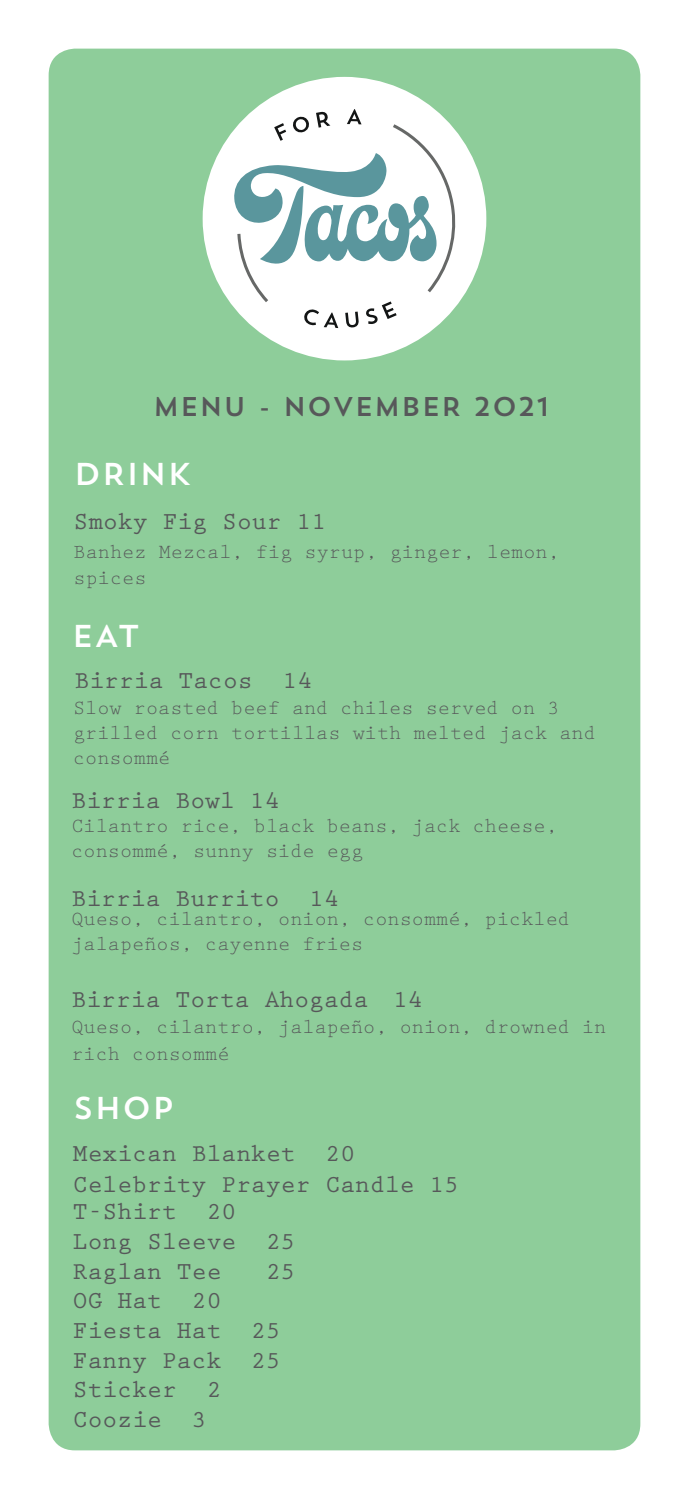
<style>
.page{position:relative;width:689px;height:1499px;background:#fff}
.page>*{position:absolute;margin:0;border:0;box-sizing:border-box;transform-origin:0 0}
.t1{font:31.5px "Trend Sans One";color:#fff}
.t2{font:27px "Trend Sans One";color:#57585a}
.t3{font:700 24.75px/29.7px "Prestige Elite Std";color:#57585a}
.t4{font:20.25px/25px "Prestige Elite Std";color:#57585a}
</style>
<div class="page">
<div style="left:49px;top:49px;width:591px;height:1401px;background:#8ecd9a;border-radius:26px"></div>
<div style="left:202px;top:77px;width:284px;height:283px;background:#fff;border-radius:50%"></div>
<svg style="left:233px;top:109px;width:223px;height:219px"></svg>
<p class="t2" style="left:153px;top:389px;width:399px">MENU - NOVEMBER 2021</p>
<h1 class="t1" style="left:74px;top:453px;width:120px">DRINK</h1>
<p class="t3" style="left:74px;top:507px;width:254px">Smoky Fig Sour 11</p>
<p class="t4" style="left:74px;top:539px;width:487px;line-height:26.3px">Banhez Mezcal, fig syrup, ginger, lemon, spices</p>
<h1 class="t1" style="left:71px;top:615px;width:70px">EAT</h1>
<p class="t3" style="left:74px;top:666px;width:239px">Birria Tacos 14</p>
<p class="t4" style="left:73px;top:696px;width:524px">Slow roasted beef and chiles served on 3 grilled corn tortillas with melted jack and consommé</p>
<p class="t3" style="left:71px;top:786px;width:209px">Birria Bowl 14</p>
<p class="t4" style="left:71px;top:814px;width:487px;line-height:24.3px">Cilantro rice, black beans, jack cheese, consommé, sunny side egg</p>
<p class="t3" style="left:71px;top:884px;width:269px">Birria Burrito 14</p>
<p class="t4" style="left:71px;top:907px;width:500px;line-height:24.3px">Queso, cilantro, onion, consommé, pickled jalapeños, cayenne fries</p>
<p class="t3" style="left:71px;top:984px;width:352px">Birria Torta Ahogada 14</p>
<p class="t4" style="left:71px;top:1014px;width:536px;line-height:26.6px">Queso, cilantro, jalapeño, onion, drowned in rich consommé</p>
<h1 class="t1" style="left:73px;top:1087px;width:103px">SHOP</h1>
<p class="t3" style="left:73px;top:1137px;width:388px;line-height:31.5px">Mexican Blanket 20<br>Celebrity Prayer Candle 15</p>
<p class="t3" style="left:73px;top:1197px;width:224px">T-Shirt 20<br>Long Sleeve 25<br>Raglan Tee</p>
<p class="t3" style="left:266px;top:1256px;width:31px">25</p>
<p class="t3" style="left:73px;top:1286px;width:209px">OG Hat 20<br>Fiesta Hat 25<br>Fanny Pack 25<br>Sticker 2<br>Coozie 3</p>
</div>
